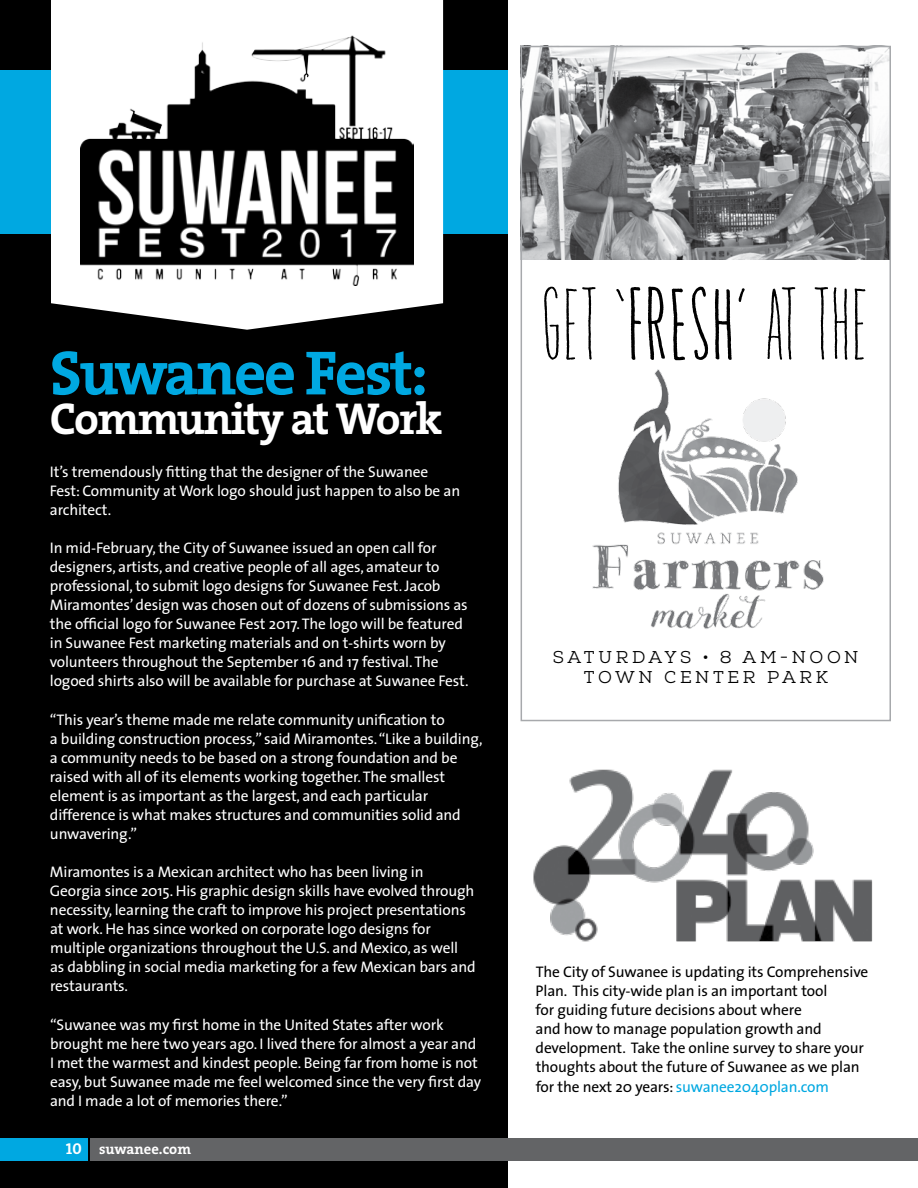
<style>
.page{position:relative;width:918px;height:1188px;background:#fff}
.page>*{position:absolute;margin:0;border:0;box-sizing:border-box;transform-origin:0 0}
.t1{font:300 102.75px "Amorie Modella";color:#000}
.t2{font:700 63px "The Serif";letter-spacing:-.04em;color:#00a8e1}
.t3{font:700 45px "The Serif";letter-spacing:-.04em;color:#fff}
.t4{font:17.1px/20.2px "Nexa Slab";letter-spacing:.215em;color:#000;text-align:center}
.t5{font:15.45px/19px "The Sans";letter-spacing:-.01em;color:#fff}
.t6{font:15.45px/19px "The Sans";letter-spacing:-.01em;color:#000}
.t7{font:700 14.7px "The Serif";color:#fff}
.s1{font-family:"The Serif Bold Caps";font-weight:400;font-size:15.75px}
.s2{font-weight:500}
.s3{color:#00a8e1}
</style>
<div class="page">
<div style="left:0;top:0;width:508px;height:1188px;background:#000"></div>
<div style="left:0;top:71px;width:508px;height:163px;background:#00a8e1"></div>
<svg style="left:51px;top:0;width:392px;height:330px;background:#e0e0e0"></svg>
<img style="left:81px;top:35px;width:333px;height:251px">
<img style="left:533px;top:769px;width:340px;height:173px">
<img style="left:524px;top:49px;width:364px;height:210px">
<img style="left:592px;top:369px;width:232px;height:260px">
<div style="left:521px;top:46px;width:370px;height:675px;border:2px solid #a7a9ac"></div>
<div style="left:91px;top:1138px;width:827px;height:23px;background:#636466"></div>
<div style="left:0;top:1138px;width:87px;height:23px;background:#00a8e1"></div>
<h2 class="t2" style="left:50px;top:320px;width:380px">Suwanee Fest:</h2>
<h3 class="t3" style="left:50px;top:382px;width:394px">Community at Work</h3>
<p class="t5" style="left:50px;top:462px;width:412px">It’s tremendously fitting that the designer of the Suwanee<br>Fest: Community at Work logo should just happen to also be an architect.</p>
<p class="t5" style="left:50px;top:538px;width:420px">In mid-February, the City of Suwanee issued an open call for designers, artists, and creative people of all ages, amateur to professional, to submit logo designs for Suwanee Fest. Jacob Miramontes’design was chosen out of dozens of submissions as the official logo for Suwanee Fest 2017.The logo will be featured in Suwanee Fest marketing materials and on t-shirts worn by volunteers throughout the September 16 and 17 festival.The logoed shirts also will be available for purchase at Suwanee Fest.</p>
<p class="t5" style="left:50px;top:709px;width:434px">“This year’s theme made me relate community unification to<br>a building construction process,” said Miramontes.“Like a building, a community needs to be based on a strong foundation and be raised with all of its elements working together.The smallest element is as important as the largest, and each particular difference is what makes structures and communities solid and unwavering.”</p>
<p class="t5" style="left:50px;top:862px;width:427px">Miramontes is a Mexican architect who has been living in Georgia since 2015. His graphic design skills have evolved through necessity, learning the craft to improve his project presentations at work. He has since worked on corporate logo designs for multiple organizations throughout the U.S. and Mexico, as well as dabbling in social media marketing for a few Mexican bars and restaurants.</p>
<p class="t5" style="left:50px;top:1014px;width:433px">“Suwanee was my first home in the United States after work brought me here two years ago. I lived there for almost a year and I met the warmest and kindest people. Being far from home is not easy, but Suwanee made me feel welcomed since the very first day and I made a lot of memories there.”</p>
<p class="t7" style="left:66px;top:1137px;width:127px"><span class="s1">10</span> suwanee.com</p>
<h1 class="t1" style="left:541px;top:264px;width:330px">GET <span class="s2">‘FRESH’</span> AT THE</h1>
<p class="t4" style="left:553px;top:648px;width:307px">SATURDAYS • 8 AM-NOON<br>TOWN CENTER PARK</p>
<p class="t6" style="left:536px;top:962px;width:334px">The City of Suwanee is updating its Comprehensive Plan. This city-wide plan is an important tool<br>for guiding future decisions about where<br>and how to manage population growth and development. Take the online survey to share your thoughts about the future of Suwanee as we plan for the next 20 years: <span class="s3">suwanee2040plan.com</span></p>
</div>
